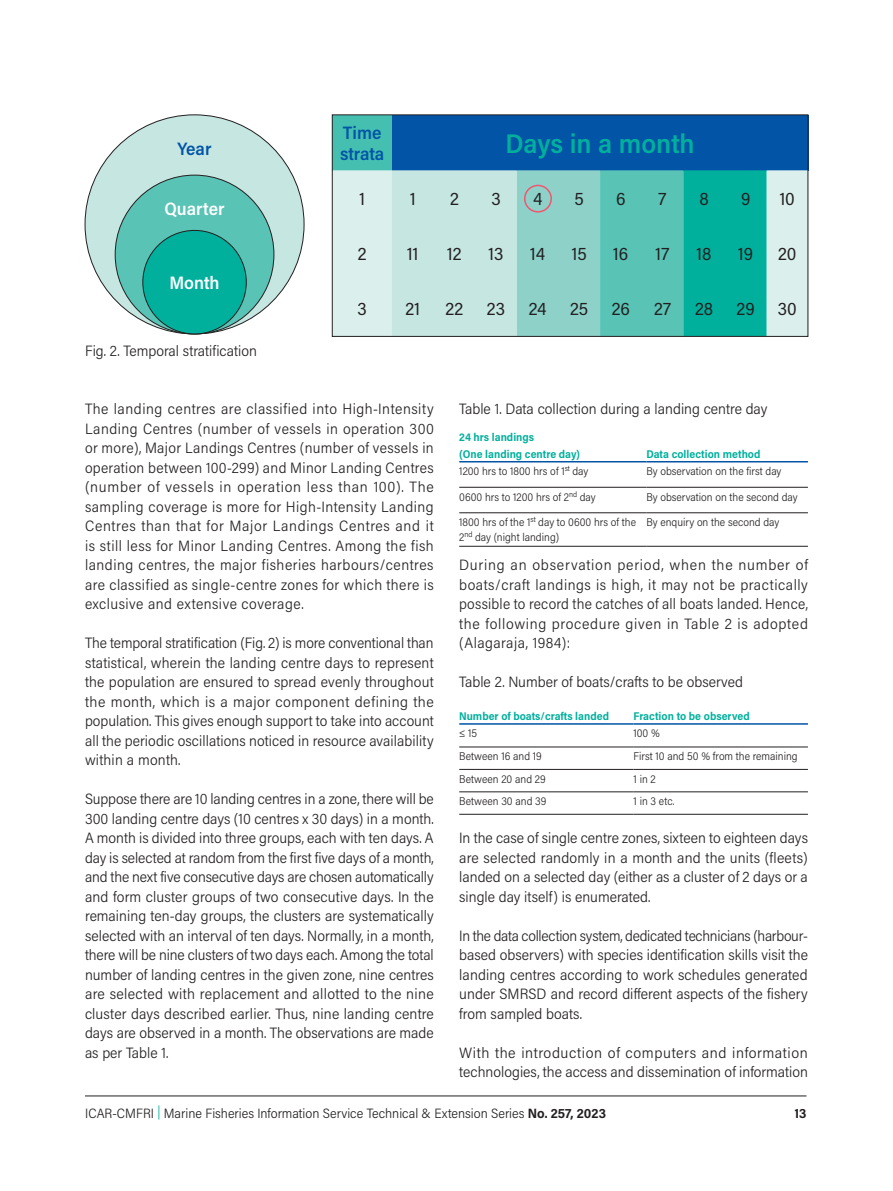
<style>
.page{position:relative;width:893px;height:1191px;background:#fff}
.page>*{position:absolute;margin:0;border:0;box-sizing:border-box;transform-origin:0 0}
.t1{font:600 27px "Acumin Pro Semi Cond";color:#00b09d}
.t2{font:18px "Acumin Pro Semi Cond";letter-spacing:.005em;color:#231f20}
.t3{font:600 18px/21px "Acumin Pro Semi Cond";letter-spacing:-.005em;color:#0154a6}
.t4{font:600 18px "Acumin Pro Semi Cond";color:#fff}
.t5{font:300 15px/19.5px "Acumin Pro Semi Cond";letter-spacing:.005em;color:#231f20;text-align:justify}
.t6{font:300 13.5px "Acumin Pro Semi Cond";color:#231f20}
.t7{font:700 13.5px "Acumin Pro Semi Cond";color:#231f20}
.t8{font:300 11.25px/15px "Acumin Pro Semi Cond";color:#231f20}
.t9{font:700 11.25px/16.2px "Acumin Pro Semi Cond";color:#00b09d}
.s1{color:#00b09d}
.s2{font-weight:700}
</style>
<div class="page">
<hr style="left:85px;top:1095px;width:721px;height:1px;background:#231f20">
<hr style="left:459px;top:487px;width:187px;height:1px;background:#231f20">
<hr style="left:646px;top:487px;width:162px;height:1px;background:#231f20">
<hr style="left:459px;top:512px;width:187px;height:1px;background:#231f20">
<hr style="left:646px;top:512px;width:162px;height:1px;background:#231f20">
<hr style="left:459px;top:546px;width:187px;height:1px;background:#231f20">
<hr style="left:646px;top:546px;width:162px;height:1px;background:#231f20">
<hr style="left:459px;top:461px;width:187px;height:1px;background:#0154a6">
<hr style="left:646px;top:461px;width:162px;height:1px;background:#0154a6">
<hr style="left:459px;top:746px;width:175px;height:1px;background:#231f20">
<hr style="left:634px;top:746px;width:174px;height:1px;background:#231f20">
<hr style="left:459px;top:769px;width:175px;height:1px;background:#231f20">
<hr style="left:634px;top:769px;width:174px;height:1px;background:#231f20">
<hr style="left:459px;top:791px;width:175px;height:1px;background:#231f20">
<hr style="left:634px;top:791px;width:174px;height:1px;background:#231f20">
<hr style="left:459px;top:814px;width:175px;height:1px;background:#231f20">
<hr style="left:634px;top:814px;width:174px;height:1px;background:#231f20">
<hr style="left:459px;top:723px;width:175px;height:1px;background:#0154a6">
<hr style="left:634px;top:723px;width:174px;height:1px;background:#0154a6">
<div style="left:85px;top:115px;width:219px;height:219px;background:#c6e6e1;border-radius:50%"></div>
<div style="left:115px;top:175px;width:159px;height:159px;background:#59c3b5;border-radius:50%"></div>
<div style="left:143px;top:230px;width:103px;height:104px;background:#00b09d;border-radius:50%"></div>
<div style="left:332px;top:115px;width:60px;height:55px;background:#44bfb0"></div>
<div style="left:392px;top:115px;width:416px;height:55px;background:#0154a6"></div>
<div style="left:334px;top:170px;width:472px;height:164px;background:#dbefec"></div>
<svg style="left:392px;top:170px;width:374px;height:164px;background:#74cdc2"></svg>
<div style="left:524px;top:185px;width:28px;height:27px;border:2px solid #f0566f;border-radius:50%"></div>
<p class="t3" style="left:178px;top:137px;width:35px">Year</p>
<p class="t4" style="left:165px;top:196px;width:61px">Quarter</p>
<p class="t4" style="left:169px;top:270px;width:52px">Month</p>
<p class="t5" style="left:85px;top:340px;width:173px">Fig. 2. Temporal stratification</p>
<p class="t3" style="left:340px;top:121px;width:46px">Time strata</p>
<h1 class="t1" style="left:505px;top:124px;width:191px">Days in a month</h1>
<p class="t2" style="left:359px;top:186px;width:7px">1</p>
<p class="t2" style="left:410px;top:186px;width:7px">1</p>
<p class="t2" style="left:450px;top:186px;width:10px">2</p>
<p class="t2" style="left:491px;top:186px;width:11px">3</p>
<p class="t2" style="left:533px;top:186px;width:11px">4</p>
<p class="t2" style="left:574px;top:186px;width:11px">5</p>
<p class="t2" style="left:616px;top:186px;width:11px">6</p>
<p class="t2" style="left:658px;top:186px;width:9px">7</p>
<p class="t2" style="left:699px;top:186px;width:11px">8</p>
<p class="t2" style="left:741px;top:186px;width:11px">9</p>
<p class="t2" style="left:780px;top:186px;width:17px">10</p>
<p class="t2" style="left:358px;top:241px;width:10px">2</p>
<p class="t2" style="left:407px;top:241px;width:13px">11</p>
<p class="t2" style="left:447px;top:241px;width:16px">12</p>
<p class="t2" style="left:488px;top:241px;width:16px">13</p>
<p class="t2" style="left:530px;top:241px;width:16px">14</p>
<p class="t2" style="left:572px;top:241px;width:17px">15</p>
<p class="t2" style="left:613px;top:241px;width:17px">16</p>
<p class="t2" style="left:656px;top:241px;width:15px">17</p>
<p class="t2" style="left:697px;top:241px;width:16px">18</p>
<p class="t2" style="left:738px;top:241px;width:16px">19</p>
<p class="t2" style="left:778px;top:241px;width:20px">20</p>
<p class="t2" style="left:358px;top:296px;width:11px">3</p>
<p class="t2" style="left:405px;top:296px;width:16px">21</p>
<p class="t2" style="left:445px;top:296px;width:19px">22</p>
<p class="t2" style="left:487px;top:296px;width:20px">23</p>
<p class="t2" style="left:529px;top:296px;width:19px">24</p>
<p class="t2" style="left:570px;top:296px;width:20px">25</p>
<p class="t2" style="left:612px;top:296px;width:20px">26</p>
<p class="t2" style="left:654px;top:296px;width:18px">27</p>
<p class="t2" style="left:695px;top:296px;width:20px">28</p>
<p class="t2" style="left:737px;top:296px;width:20px">29</p>
<p class="t2" style="left:778px;top:296px;width:20px">30</p>
<p class="t5" style="left:85px;top:398px;width:350px">The landing centres are classified into High-Intensity Landing Centres (number of vessels in operation 300 or more), Major Landings Centres (number of vessels in operation between 100-299) and Minor Landing Centres (number of vessels in operation less than 100). The sampling coverage is more for High-Intensity Landing Centres than that for Major Landings Centres and it is still less for Minor Landing Centres. Among the fish landing centres, the major fisheries harbours/centres are classified as single-centre zones for which there is exclusive and extensive coverage.</p>
<p class="t5" style="left:85px;top:632px;width:350px">The temporal stratification (Fig. 2) is more conventional than statistical, wherein the landing centre days to represent the population are ensured to spread evenly throughout the month, which is a major component defining the population. This gives enough support to take into account all the periodic oscillations noticed in resource availability within a month.</p>
<p class="t5" style="left:85px;top:788px;width:350px">Suppose there are 10 landing centres in a zone, there will be 300 landing centre days (10 centres x 30 days) in a month.<br>A month is divided into three groups, each with ten days. A day is selected at random from the first five days of a month, and the next five consecutive days are chosen automatically and form cluster groups of two consecutive days. In the remaining ten-day groups, the clusters are systematically selected with an interval of ten days. Normally, in a month, there will be nine clusters of two days each. Among the total number of landing centres in the given zone, nine centres are selected with replacement and allotted to the nine cluster days described earlier. Thus, nine landing centre days are observed in a month. The observations are made as per Table 1.</p>
<p class="t5" style="left:459px;top:398px;width:310px">Table 1. Data collection during a landing centre day</p>
<p class="t9" style="left:459px;top:429px;width:122px">24 hrs landings<br>(One landing centre day)</p>
<p class="t9" style="left:646px;top:445px;width:116px">Data collection method</p>
<p class="t8" style="left:459px;top:463px;width:131px">1200 hrs to 1800 hrs of 1<sup>st</sup> day</p>
<p class="t8" style="left:646px;top:463px;width:137px">By observation on the first day</p>
<p class="t8" style="left:459px;top:489px;width:138px">0600 hrs to 1200 hrs of 2<sup>nd</sup> day</p>
<p class="t8" style="left:646px;top:489px;width:153px">By observation on the second day</p>
<p class="t8" style="left:459px;top:514px;width:178px">1800 hrs of the 1<sup>st</sup> day to 0600 hrs of the<br>2<sup>nd</sup> day (night landing)</p>
<p class="t8" style="left:646px;top:514px;width:135px">By enquiry on the second day</p>
<p class="t5" style="left:459px;top:554px;width:350px">During an observation period, when the number of boats/craft landings is high, it may not be practically possible to record the catches of all boats landed. Hence, the following procedure given in Table 2 is adopted (Alagaraja, 1984):</p>
<p class="t5" style="left:459px;top:671px;width:285px">Table 2. Number of boats/crafts to be observed</p>
<p class="t9" style="left:459px;top:707px;width:151px">Number of boats/crafts landed</p>
<p class="t9" style="left:634px;top:707px;width:118px">Fraction to be observed</p>
<p class="t8" style="left:459px;top:725px;width:20px">≤ 15</p>
<p class="t8" style="left:634px;top:725px;width:28px">100 %</p>
<p class="t8" style="left:459px;top:748px;width:84px">Between 16 and 19</p>
<p class="t8" style="left:634px;top:748px;width:166px">First 10 and 50 % from the remaining</p>
<p class="t8" style="left:459px;top:771px;width:88px">Between 20 and 29</p>
<p class="t8" style="left:634px;top:771px;width:24px">1 in 2</p>
<p class="t8" style="left:459px;top:793px;width:89px">Between 30 and 39</p>
<p class="t8" style="left:634px;top:793px;width:42px">1 in 3 etc.</p>
<p class="t5" style="left:459px;top:827px;width:350px">In the case of single centre zones, sixteen to eighteen days are selected randomly in a month and the units (fleets) landed on a selected day (either as a cluster of 2 days or a single day itself) is enumerated.</p>
<p class="t5" style="left:459px;top:925px;width:350px">In the data collection system, dedicated technicians (harbour&shy;based observers) with species identification skills visit the landing centres according to work schedules generated under SMRSD and record different aspects of the fishery from sampled boats.</p>
<p class="t5" style="left:459px;top:1042px;width:350px">With the introduction of computers and information technologies, the access and dissemination of information</p>
<p class="t6" style="left:85px;top:1103px;width:522px">ICAR-CMFRI <span class="s1">|</span> Marine Fisheries Information Service Technical &amp; Extension Series <span class="s2">No. 257, 2023</span></p>
<p class="t7" style="left:795px;top:1103px;width:13px">13</p>
</div>
